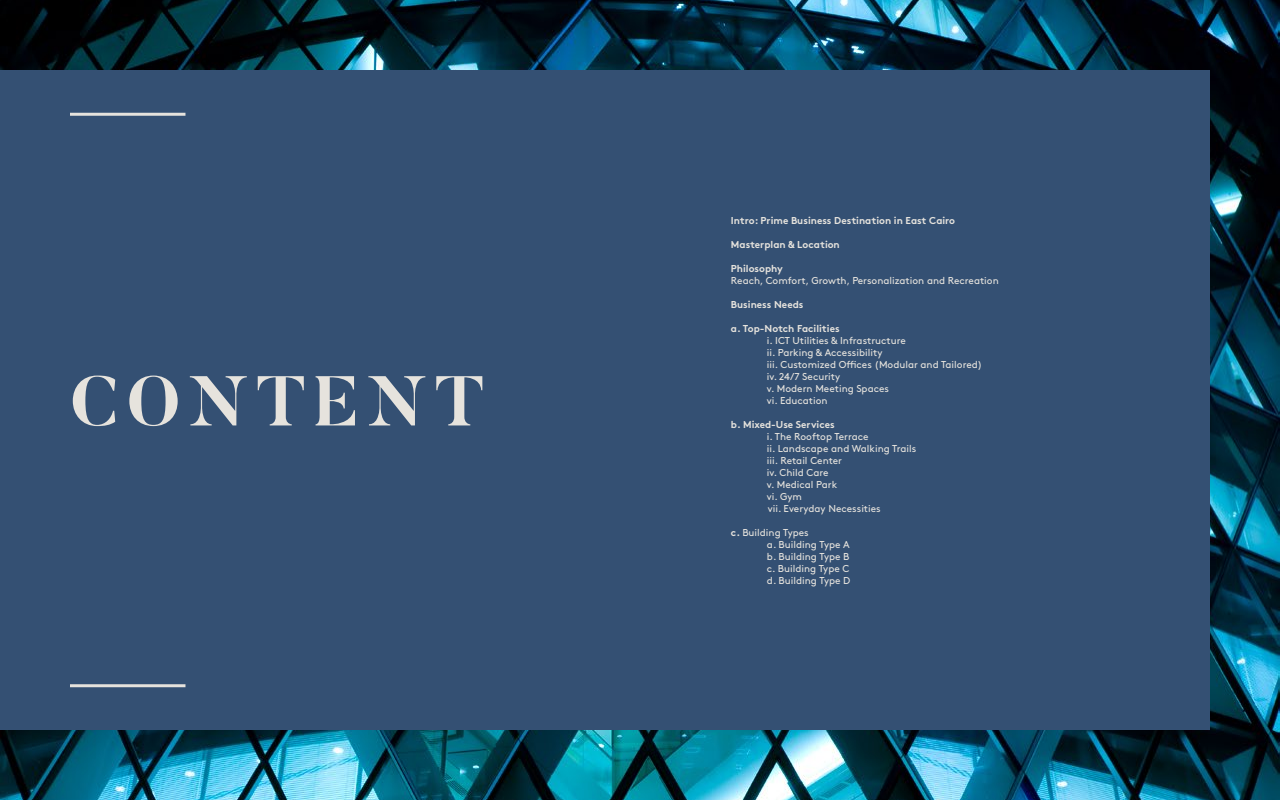
<style>
.page{position:relative;width:1280px;height:800px;background:#fff}
.page>*{position:absolute;margin:0;border:0;box-sizing:border-box;transform-origin:0 0}
.t1{font:700 70px "Butler";letter-spacing:.12em;color:#e6e3dd}
.t2{font:10px/12px "Brown Std";color:#e6e3dd}
.t3{font:700 10px "Brown Std";color:#e6e3dd}
.s1{font-weight:700}
</style>
<div class="page">
<img style="left:0;top:0;width:1280px;height:800px">
<div style="left:0;top:70px;width:1210px;height:660px;background:#345073"></div>
<hr style="left:70px;top:113px;width:115px;height:3px;background:#e6e3dd">
<hr style="left:70px;top:684px;width:115px;height:3px;background:#e6e3dd">
<h1 class="t1" style="left:70px;top:356px;width:415px">CONTENT</h1>
<p class="t3" style="left:731px;top:214px;width:226px">Intro: Prime Business Destination in East Cairo</p>
<p class="t3" style="left:731px;top:238px;width:110px">Masterplan &amp; Location</p>
<p class="t3" style="left:731px;top:262px;width:54px">Philosophy</p>
<p class="t2" style="left:731px;top:274px;width:269px">Reach, Comfort, Growth, Personalization and Recreation</p>
<p class="t3" style="left:731px;top:298px;width:74px">Business Needs</p>
<p class="t3" style="left:731px;top:322px;width:110px">a. Top-Notch Facilities</p>
<p class="t2" style="left:767px;top:334px;width:217px">i. ICT Utilities &amp; Infrastructure<br>ii. Parking &amp; Accessibility<br>iii. Customized Offices (Modular and Tailored) iv. 24/7 Security<br>v. Modern Meeting Spaces<br>vi. Education</p>
<p class="t3" style="left:731px;top:418px;width:105px">b. Mixed-Use Services</p>
<p class="t2" style="left:767px;top:430px;width:151px">i. The Rooftop Terrace<br>ii. Landscape and Walking Trails iii. Retail Center<br>iv. Child Care<br>v. Medical Park<br>vi. Gym<br>vii. Everyday Necessities</p>
<p class="t2" style="left:767px;top:526px;width:85px;text-indent:-36px"><span class="s1">c.</span> Building Types<br>a. Building Type A b. Building Type B c. Building Type C d. Building Type D</p>
</div>
